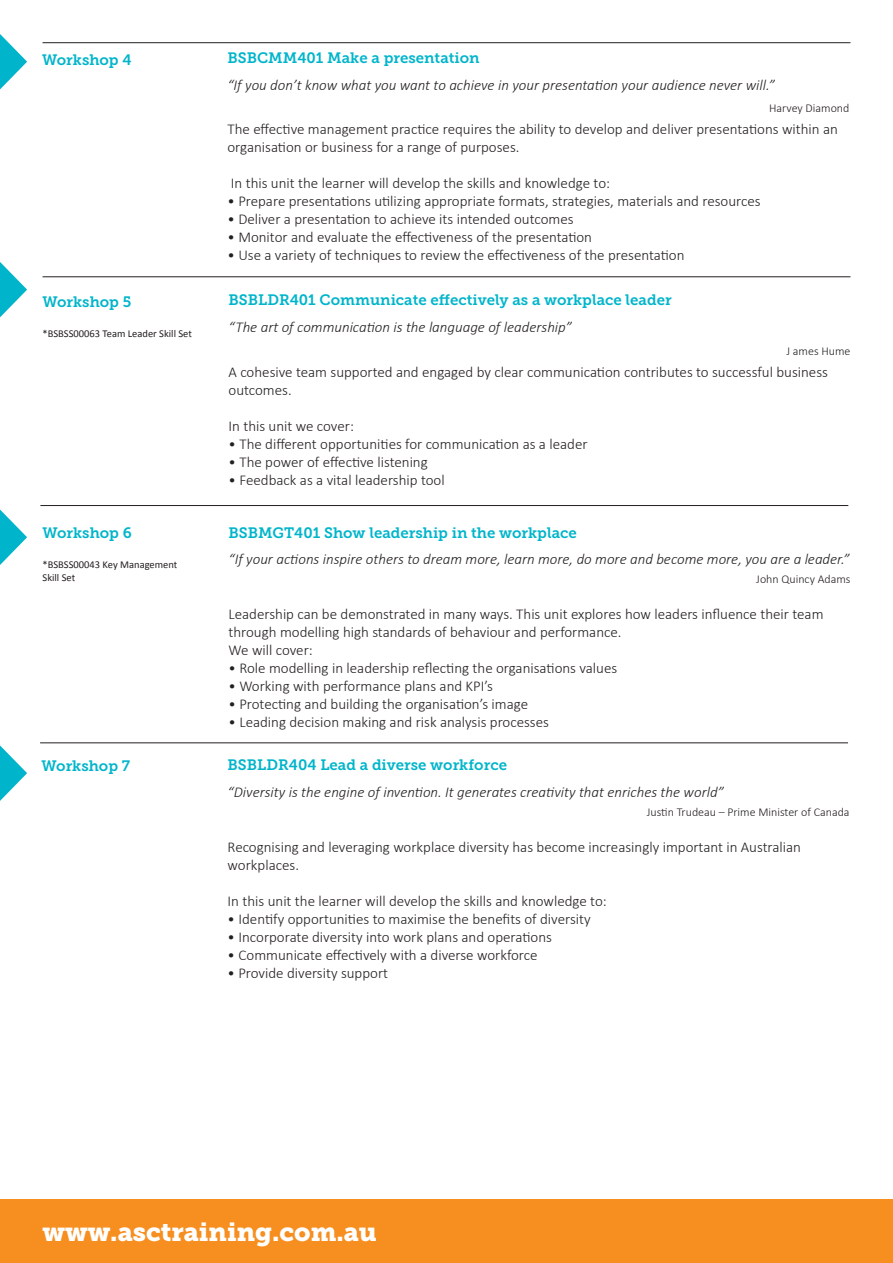
<style>
.page{position:relative;width:893px;height:1263px;background:#fff}
.page>*{position:absolute;margin:0;border:0;box-sizing:border-box;transform-origin:0 0}
.t1{font:25.95px "Museo Slab 900";color:#fff}
.t2{font:300 15px/18px "Calibri";color:#231f20}
.t3{font:italic 300 15px "Calibri";color:#231f20}
.t4{font:15px "Museo Slab 700";color:#00b5cb}
.t5{font:300 12px "Calibri";color:#231f20}
.t6{font:10.5px/12.6px "Calibri";color:#231f20}
</style>
<div class="page">
<div style="left:0;top:1199px;width:893px;height:64px;background:#f68f20"></div>
<hr style="left:40px;top:505px;width:808px;height:1px;background:#231f20">
<hr style="left:43px;top:42px;width:807px;height:1px;background:#231f20">
<hr style="left:43px;top:276px;width:807px;height:1px;background:#231f20">
<svg style="left:0;top:262px;width:27px;height:55px"></svg>
<svg style="left:0;top:34px;width:27px;height:55px"></svg>
<svg style="left:0;top:509px;width:27px;height:56px"></svg>
<svg style="left:0;top:745px;width:27px;height:56px"></svg>
<hr style="left:40px;top:743px;width:808px;height:1px;background:#231f20">
<p class="t4" style="left:42px;top:51px;width:91px">Workshop 4</p>
<p class="t4" style="left:227px;top:50px;width:254px">BSBCMM401 Make a presentation</p>
<p class="t3" style="left:227px;top:76px;width:549px">“If you don’t know what you want to achieve in your presentation your audience never will.”</p>
<p class="t5" style="left:769px;top:101px;width:82px">Harvey Diamond</p>
<p class="t2" style="left:227px;top:120px;width:612px">The effective management practice requires the ability to develop and deliver presentations within an organisation or business for a range of purposes.</p>
<p class="t2" style="left:231px;top:174px;width:381px">In this unit the learner will develop the skills and knowledge to:</p>
<p class="t2" style="left:227px;top:192px;width:535px">• Prepare presentations utilizing appropriate formats, strategies, materials and resources</p>
<p class="t2" style="left:227px;top:210px;width:348px">• Deliver a presentation to achieve its intended outcomes</p>
<p class="t2" style="left:227px;top:228px;width:366px">• Monitor and evaluate the effectiveness of the presentation</p>
<p class="t2" style="left:227px;top:246px;width:458px">• Use a variety of techniques to review the effectiveness of the presentation</p>
<p class="t4" style="left:43px;top:293px;width:90px">Workshop 5</p>
<p class="t6" style="left:43px;top:327px;width:151px">*BSBSS00063 Team Leader Skill Set</p>
<p class="t4" style="left:43px;top:524px;width:91px">Workshop 6</p>
<p class="t6" style="left:43px;top:558px;width:136px">*BSBSS00043 Key Management<br>Skill Set</p>
<p class="t4" style="left:229px;top:291px;width:445px">BSBLDR401 Communicate effectively as a workplace leader</p>
<p class="t3" style="left:229px;top:317px;width:345px">“The art of communication is the language of leadership”</p>
<p class="t5" style="left:786px;top:344px;width:65px">J ames Hume</p>
<p class="t2" style="left:229px;top:363px;width:601px">A cohesive team supported and engaged by clear communication contributes to successful business</p>
<p class="t2" style="left:229px;top:381px;width:65px">outcomes.</p>
<p class="t2" style="left:229px;top:417px;width:127px">In this unit we cover:</p>
<p class="t2" style="left:229px;top:435px;width:361px">• The different opportunities for communication as a leader</p>
<p class="t2" style="left:229px;top:453px;width:201px">• The power of effective listening</p>
<p class="t2" style="left:229px;top:471px;width:218px">• Feedback as a vital leadership tool</p>
<p class="t4" style="left:229px;top:524px;width:350px">BSBMGT401 Show leadership in the workplace</p>
<p class="t3" style="left:229px;top:550px;width:623px">“If your actions inspire others to dream more, learn more, do more and become more, you are a leader.”</p>
<p class="t5" style="left:756px;top:572px;width:96px">John Quincy Adams</p>
<p class="t2" style="left:229px;top:605px;width:596px">Leadership can be demonstrated in many ways. This unit explores how leaders influence their team</p>
<p class="t2" style="left:229px;top:623px;width:395px">through modelling high standards of behaviour and performance.</p>
<p class="t2" style="left:229px;top:641px;width:86px">We will cover:</p>
<p class="t2" style="left:229px;top:659px;width:390px">• Role modelling in leadership reflecting the organisations values</p>
<p class="t2" style="left:229px;top:677px;width:266px">• Working with performance plans and KPI’s</p>
<p class="t2" style="left:229px;top:695px;width:301px">• Protecting and building the organisation’s image</p>
<p class="t2" style="left:229px;top:713px;width:322px">• Leading decision making and risk analysis processes</p>
<p class="t4" style="left:42px;top:757px;width:90px">Workshop 7</p>
<p class="t4" style="left:228px;top:756px;width:281px">BSBLDR404 Lead a diverse workforce</p>
<p class="t3" style="left:228px;top:782px;width:498px">“Diversity is the engine of invention. It generates creativity that enriches the world”</p>
<p class="t5" style="left:647px;top:804px;width:204px">Justin Trudeau – Prime Minister of Canada</p>
<p class="t2" style="left:228px;top:838px;width:575px">Recognising and leveraging workplace diversity has become increasingly important in Australian workplaces.</p>
<p class="t2" style="left:228px;top:892px;width:381px">In this unit the learner will develop the skills and knowledge to:</p>
<p class="t2" style="left:228px;top:910px;width:365px">• Identify opportunities to maximise the benefits of diversity</p>
<p class="t2" style="left:228px;top:928px;width:326px">• Incorporate diversity into work plans and operations</p>
<p class="t2" style="left:228px;top:946px;width:312px">• Communicate effectively with a diverse workforce</p>
<p class="t2" style="left:228px;top:964px;width:162px">• Provide diversity support</p>
<h1 class="t1" style="left:43px;top:1216px;width:336px">www.asctraining.com.au</h1>
</div>
